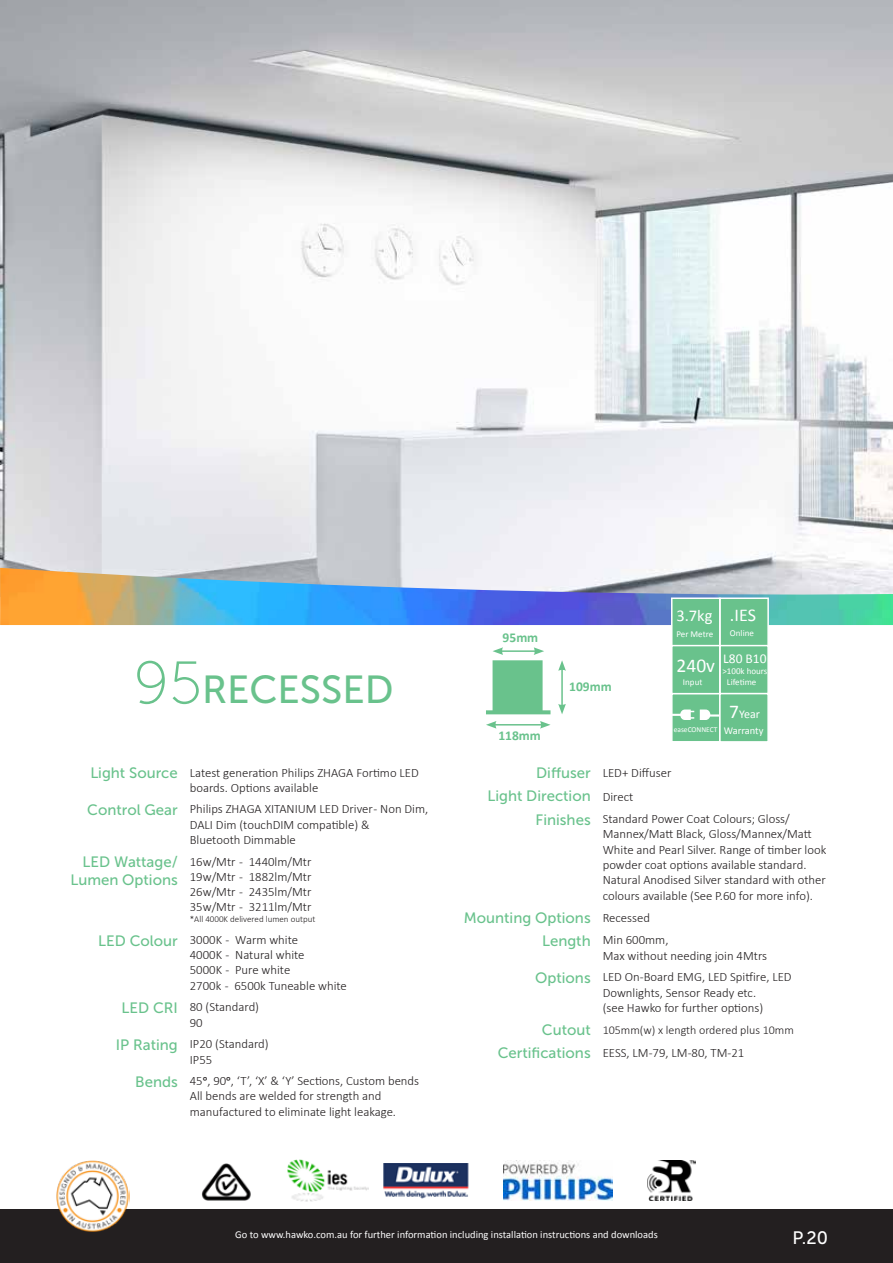
<style>
.page{position:relative;width:893px;height:1263px;background:#fff}
.page>*{position:absolute;margin:0;border:0;box-sizing:border-box;transform-origin:0 0}
.t1{font:39px "Museo Sans 500";color:#69c28c}
.t2{font:19.5px "Calibri";color:#fff}
.t3{font:18px "Museo Sans 500";color:#fff}
.t4{font:18px "Calibri";color:#fff}
.t5{font:16.5px "Calibri";color:#fff}
.t6{font:15px/18px "Museo Sans 500";color:#69c28c;text-align:right}
.t7{font:700 13.5px "Calibri";color:#69c28c}
.t8{font:13.5px "Calibri";color:#fff}
.t9{font:300 12.75px/15.3px "Calibri";color:#231f20}
.t10{font:300 12px "Calibri";color:#231f20}
.t11{font:12px "Calibri";color:#fff}
.t12{font:10.5px "Calibri";color:#fff}
.t13{font:9px "Calibri";color:#fff}
.t14{font:300 9px "Calibri";color:#231f20}
.t15{font:7.5px "Calibri";color:#fff}
.s1{font-family:"Museo Sans 100";font-size:60px}
.s2{font-family:"Museo Sans 500";font-weight:400;font-size:15px;color:#69c28c}
.s3{font-weight:400}
.s4{font-size:19.5px}
.s5{font-family:"Calibri";font-weight:300;font-size:12.75px;color:#231f20}
</style>
<div class="page">
<div style="left:0;top:1209px;width:893px;height:54px;background:#231f20"></div>
<hr style="left:561px;top:668px;width:2px;height:38px;background:#69c28c">
<svg style="left:558px;top:660px;width:8px;height:11px"></svg>
<svg style="left:558px;top:704px;width:8px;height:10px"></svg>
<hr style="left:494px;top:724px;width:48px;height:1px;background:#69c28c">
<svg style="left:486px;top:721px;width:10px;height:8px"></svg>
<svg style="left:540px;top:721px;width:10px;height:8px"></svg>
<svg style="left:486px;top:647px;width:64px;height:67px"></svg>
<img style="left:0;top:0;width:893px;height:568px">
<img style="left:201px;top:1163px;width:50px;height:37px">
<img style="left:384px;top:1163px;width:85px;height:36px">
<img style="left:287px;top:1160px;width:81px;height:41px">
<img style="left:504px;top:1161px;width:109px;height:39px">
<img style="left:648px;top:1161px;width:47px;height:40px">
<img style="left:56px;top:1160px;width:73px;height:72px">
<img style="left:0;top:568px;width:893px;height:57px">
<div style="left:671px;top:597px;width:50px;height:50px;background:#69c28c;border:2px solid #fff"></div>
<div style="left:671px;top:645px;width:50px;height:49px;background:#69c28c;border:2px solid #fff"></div>
<div style="left:671px;top:693px;width:50px;height:49px;background:#69c28c;border:2px solid #fff"></div>
<div style="left:719px;top:597px;width:50px;height:50px;background:#69c28c;border:2px solid #fff"></div>
<div style="left:719px;top:645px;width:50px;height:49px;background:#69c28c;border:2px solid #fff"></div>
<div style="left:719px;top:693px;width:50px;height:50px;background:#69c28c;border:2px solid #fff"></div>
<svg style="left:672px;top:709px;width:48px;height:12px"></svg>
<h1 class="t1" style="left:134px;top:669px;width:262px"><span class="s1">95</span>RECESSED</h1>
<p class="t9" style="left:90px;top:764px;width:330px;text-align:center"><span class="s2">Light Source</span> Latest generation Philips ZHAGA Fortimo LED boards. Options available</p>
<p class="t9" style="left:190px;top:801px;width:240px;text-indent:-103px"><span class="s2">Control Gear</span> Philips ZHAGA XITANIUM LED Driver - Non Dim,<br>DALI Dim (touchDIM compatible) &amp;<br>Bluetooth Dimmable</p>
<p class="t6" style="left:70px;top:853px;width:109px">LED Wattage/<br>Lumen Options</p>
<p class="t9" style="left:190px;top:853px;width:123px;text-align:justify">16w/Mtr - 1440lm/Mtr 19w/Mtr - 1882lm/Mtr 26w/Mtr - 2435lm/Mtr 35w/Mtr - 3211lm/Mtr</p>
<p class="t14" style="left:190px;top:914px;width:127px">*All 4000K delivered lumen output</p>
<p class="t9" style="left:190px;top:932px;width:159px;text-indent:-92px"><span class="s2">LED Colour</span> 3000K - Warm white<br>4000K - Natural white<br>5000K - Pure white<br>2700k - 6500k Tuneable white</p>
<p class="t9" style="left:190px;top:999px;width:71px;text-indent:-68px"><span class="s2">LED CRI</span> 80 (Standard)<br>90</p>
<p class="t9" style="left:190px;top:1036px;width:80px;text-indent:-74px"><span class="s2">IP Rating</span> IP20 (Standard)<br>IP55</p>
<p class="t9" style="left:190px;top:1073px;width:231px;text-indent:-55px"><span class="s2">Bends</span> 45<span class="s3">o</span>, 90<span class="s3">o</span>, ‘T’, ‘X’ &amp; ‘Y’ Sections, Custom bends<br>All bends are welded for strength and manufactured to eliminate light leakage.</p>
<p class="t7" style="left:503px;top:629px;width:37px">95mm</p>
<p class="t7" style="left:498px;top:727px;width:44px">118mm</p>
<p class="t7" style="left:569px;top:678px;width:44px">109mm</p>
<p class="t5" style="left:676px;top:605px;width:38px">3.7kg</p>
<p class="t13" style="left:676px;top:628px;width:38px">Per Metre</p>
<h3 class="t4" style="left:730px;top:603px;width:27px">.IES</h3>
<p class="t13" style="left:730px;top:627px;width:26px">Online</p>
<p class="t8" style="left:723px;top:650px;width:45px">L80 B10</p>
<p class="t13" style="left:722px;top:665px;width:46px">&gt;100k hours</p>
<h2 class="t2" style="left:677px;top:653px;width:40px">240v</h2>
<p class="t13" style="left:683px;top:676px;width:21px">Input</p>
<p class="t13" style="left:727px;top:676px;width:31px">Lifetime</p>
<p class="t11" style="left:729px;top:707px;width:32px"><span class="s4">7</span>Year</p>
<p class="t12" style="left:724px;top:724px;width:41px">Warranty</p>
<p class="t15" style="left:674px;top:725px;width:45px">easeCONNECT</p>
<p class="t9" style="left:536px;top:765px;width:137px"><span class="s2">Diffuser</span> LED+ Diffuser</p>
<p class="t6" style="left:487px;top:787px;width:147px">Light Direction <span class="s5">Direct</span></p>
<p class="t9" style="left:603px;top:811px;width:225px;text-indent:-67px"><span class="s2">Finishes</span> Standard Power Coat Colours; Gloss/ Mannex/Matt Black, Gloss/Mannex/Matt White and Pearl Silver. Range of timber look powder coat options available standard.<br>Natural Anodised Silver standard with other colours available (See P.60 for more info).</p>
<p class="t6" style="left:464px;top:909px;width:188px">Mounting Options <span class="s5">Recessed</span></p>
<p class="t9" style="left:603px;top:932px;width:166px;text-indent:-61px"><span class="s2">Length</span> Min 600mm,<br>Max without needing join 4Mtrs</p>
<p class="t9" style="left:603px;top:969px;width:190px;text-indent:-68px"><span class="s2">Options</span> LED On-Board EMG, LED Spitfire, LED<br>Downlights, Sensor Ready etc.<br>(see Hawko for further options)</p>
<p class="t10" style="left:542px;top:1022px;width:254px"><span class="s2">Cutout</span> 105mm(w) x length ordered plus 10mm</p>
<p class="t9" style="left:498px;top:1045px;width:248px"><span class="s2">Certifications</span> EESS, LM-79, LM-80, TM-21</p>
<p class="t12" style="left:235px;top:1228px;width:424px">Go to www.hawko.com.au for further information including installation instructions and downloads</p>
<h3 class="t3" style="left:793px;top:1227px;width:37px">P.20</h3>
</div>
